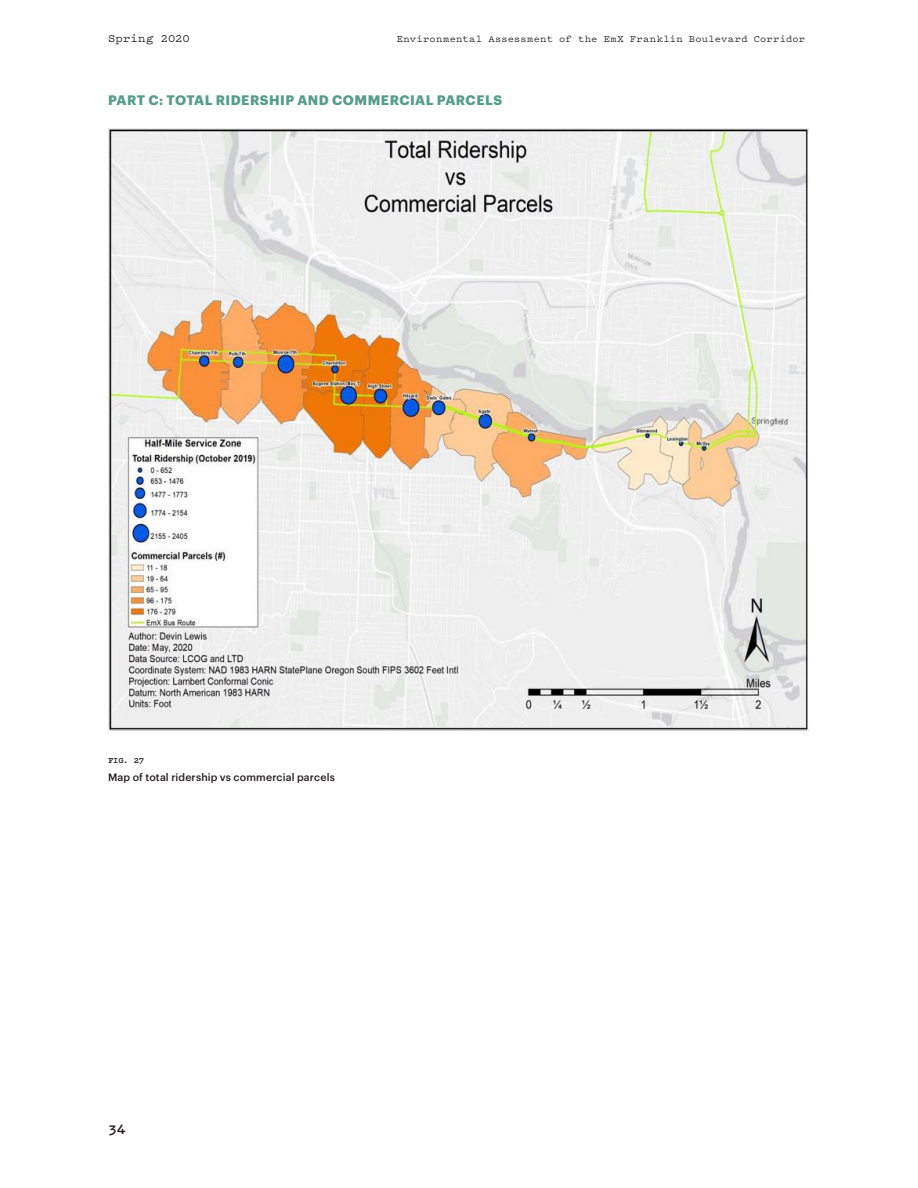
<style>
.page{position:relative;width:918px;height:1188px;background:#fff}
.page>*{position:absolute;margin:0;border:0;box-sizing:border-box;transform-origin:0 0}
.t1{font:700 15px "Pitch";color:#231f20}
.SCYP_Heading_2_Turq{font:700 13.5px "Graphik";letter-spacing:.035em;color:#579d88}
.t2{font:500 12px "Pitch";letter-spacing:.01em;color:#231f20}
.SCYP_Figure_Title{font:500 10.5px "Graphik";letter-spacing:.015em;color:#231f20}
.t3{font:500 10.2px "Pitch";letter-spacing:.03em;color:#231f20}
.t4{font:700 8.7px "Pitch";color:#231f20}
</style>
<div class="page">
<img style="left:108px;top:129px;width:701px;height:602px">
<p class="t2" style="left:108px;top:30px;width:83px">Spring 2020</p>
<p class="t3" style="left:397px;top:32px;width:410px">Environmental Assessment of the EmX Franklin Boulevard Corridor</p>
<p class="SCYP_Heading_2_Turq" style="left:108px;top:90px;width:396px">PART C: TOTAL RIDERSHIP AND COMMERCIAL PARCELS</p>
<p class="t4" style="left:108px;top:754px;width:38px">FIG. 27</p>
<p class="SCYP_Figure_Title" style="left:108px;top:769px;width:228px">Map of total ridership vs commercial parcels</p>
<h1 class="t1" style="left:108px;top:1119px;width:20px">34</h1>
</div>
